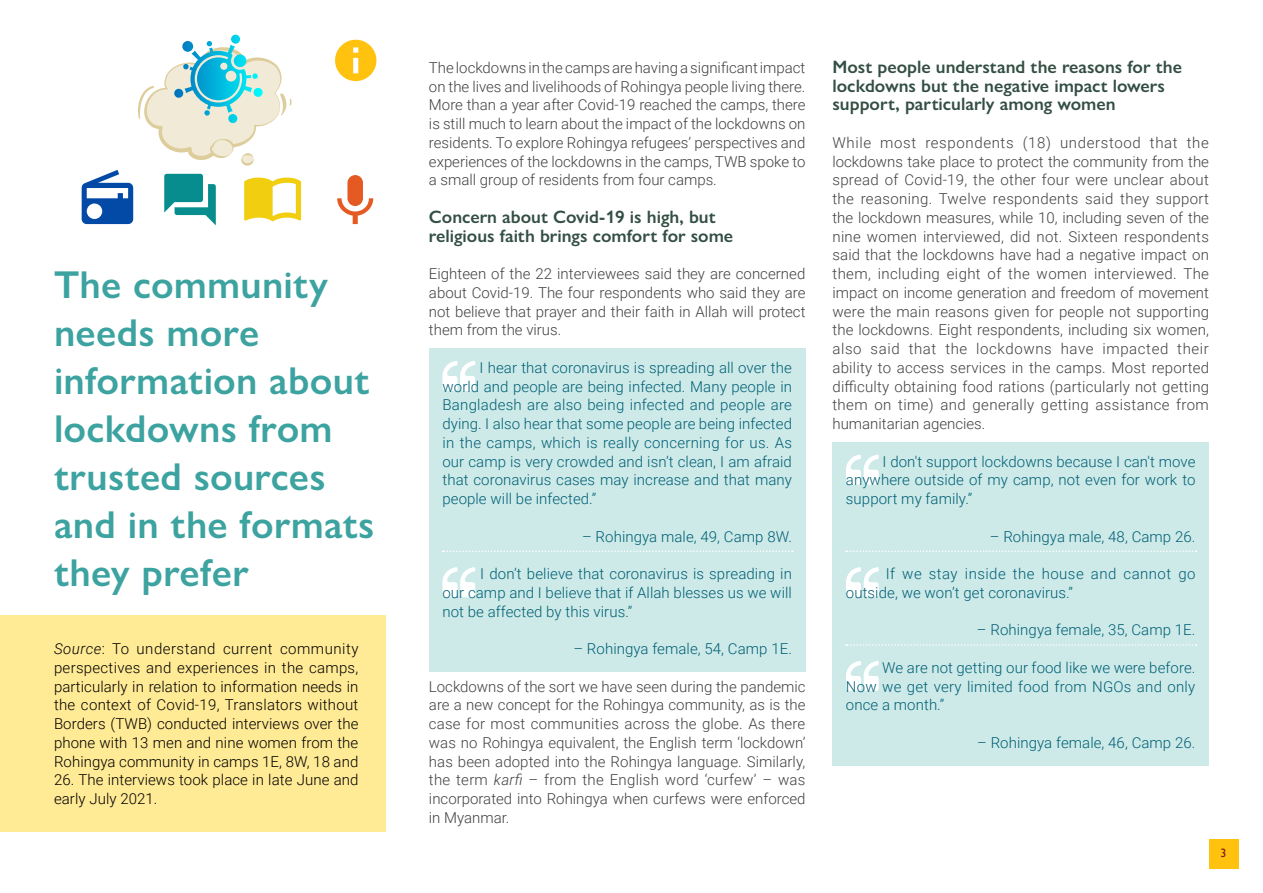
<style>
.page{position:relative;width:1263px;height:893px;background:#fff}
.page>*{position:absolute;margin:0;border:0;box-sizing:border-box;transform-origin:0 0}
.t1{font:600 39px/48px "Gill Sans Nova";letter-spacing:.005em;color:#3ca3a0}
.t2{font:600 18px/18.8px "Gill Sans Nova";color:#334e43}
.t3{font:300 15px/18.8px "Roboto";color:#414042;text-align:justify}
.t4{font:300 15px/18.8px "Roboto";letter-spacing:.005em;color:#005f75;text-align:justify}
.t5{font:300 15px/18.8px "Roboto";letter-spacing:.005em;color:#000;text-align:justify}
.t6{font:300 15px/18.8px "Roboto";letter-spacing:.03em;color:#005f75}
.t7{font:12px "Gill Sans";color:#89181a}
.s1{font-style:italic}
</style>
<div class="page">
<div style="left:429px;top:348px;width:376px;height:173px;background:#cdeae8"></div>
<div style="left:429px;top:517px;width:376px;height:42px;background:#cdeae8"></div>
<svg style="left:442px;top:550px;width:351px;height:2px"></svg>
<div style="left:429px;top:554px;width:376px;height:80px;background:#cdeae8"></div>
<div style="left:429px;top:629px;width:376px;height:42px;background:#cdeae8"></div>
<svg style="left:442px;top:361px;width:33px;height:30px"></svg>
<svg style="left:442px;top:567px;width:33px;height:30px"></svg>
<div style="left:832px;top:442px;width:377px;height:79px;background:#cdeae8"></div>
<div style="left:832px;top:517px;width:377px;height:42px;background:#cdeae8"></div>
<svg style="left:846px;top:550px;width:350px;height:2px"></svg>
<div style="left:832px;top:554px;width:377px;height:61px;background:#cdeae8"></div>
<div style="left:832px;top:610px;width:377px;height:42px;background:#cdeae8"></div>
<svg style="left:846px;top:644px;width:350px;height:2px"></svg>
<div style="left:832px;top:648px;width:377px;height:80px;background:#cdeae8"></div>
<div style="left:832px;top:723px;width:377px;height:42px;background:#cdeae8"></div>
<svg style="left:846px;top:455px;width:33px;height:30px"></svg>
<svg style="left:846px;top:567px;width:33px;height:30px"></svg>
<svg style="left:846px;top:661px;width:33px;height:30px"></svg>
<div style="left:0;top:615px;width:385px;height:216px;background:#ffea95"></div>
<svg style="left:335px;top:40px;width:41px;height:41px"></svg>
<svg style="left:337px;top:175px;width:36px;height:49px"></svg>
<svg style="left:82px;top:35px;width:219px;height:190px"></svg>
<div style="left:1209px;top:839px;width:29px;height:29px;background:#ffc20e"></div>
<h1 class="t1" style="left:54px;top:260px;width:322px">The community needs more information about lockdowns from trusted sources and in the formats they prefer</h1>
<p class="t5" style="left:54px;top:639px;width:306px"><span class="s1">Source</span>: To understand current community perspectives and experiences in the camps, particularly in relation to information needs in the context of Covid-19, Translators without Borders (TWB) conducted interviews over the phone with 13 men and nine women from the Rohingya community in camps 1E, 8W, 18 and</p>
<p class="t5" style="left:54px;top:770px;width:306px">26. The interviews took place in late June and early July 2021.</p>
<p class="t3" style="left:429px;top:57px;width:378px">The lockdowns in the camps are having a significant impact on the lives and livelihoods of Rohingya people living there.<br>More than a year after Covid-19 reached the camps, there is still much to learn about the impact of the lockdowns on residents. To explore Rohingya refugees’ perspectives and experiences of the lockdowns in the camps, TWB spoke to a small group of residents from four camps.</p>
<p class="t2" style="left:429px;top:207px;width:306px">Concern about Covid-19 is high, but religious faith brings comfort for some</p>
<p class="t3" style="left:429px;top:264px;width:378px">Eighteen of the 22 interviewees said they are concerned about Covid-19. The four respondents who said they are not believe that prayer and their faith in Allah will protect them from the virus.</p>
<p class="t4" style="left:442px;top:357px;width:351px;text-indent:37px">I hear that coronavirus is spreading all over the world and people are being infected. Many people in Bangladesh are also being infected and people are dying. I also hear that some people are being infected in the camps, which is really concerning for us. As our camp is very crowded and isn’t clean, I am afraid that coronavirus cases may increase and that many people will be infected.”</p>
<p class="t4" style="left:582px;top:526px;width:211px">– Rohingya male, 49, Camp 8W.</p>
<p class="t4" style="left:442px;top:564px;width:351px;text-indent:38px">I don’t believe that coronavirus is spreading in our camp and I believe that if Allah blesses us we will not be affected by this virus.”</p>
<p class="t4" style="left:573px;top:639px;width:220px">– Rohingya female, 54, Camp 1E.</p>
<p class="t3" style="left:429px;top:676px;width:378px">Lockdowns of the sort we have seen during the pandemic are a new concept for the Rohingya community, as is the case for most communities across the globe. As there was no Rohingya equivalent, the English term ‘lockdown’ has been adopted into the Rohingya language. Similarly, the term <span class="s1">karfi</span> – from the English word ‘curfew’ – was incorporated into Rohingya when curfews were enforced in Myanmar.</p>
<p class="t2" style="left:832px;top:57px;width:351px">Most people understand the reasons for the lockdowns but the negative impact lowers support, particularly among women</p>
<p class="t3" style="left:832px;top:132px;width:378px">While most respondents (18) understood that the lockdowns take place to protect the community from the spread of Covid-19, the other four were unclear about the reasoning. Twelve respondents said they support the lockdown measures, while 10, including seven of the nine women interviewed, did not. Sixteen respondents said that the lockdowns have had a negative impact on them, including eight of the women interviewed. The impact on income generation and freedom of movement were the main reasons given for people not supporting the lockdowns. Eight respondents, including six women, also said that the lockdowns have impacted their ability to access services in the camps. Most reported difficulty obtaining food rations (particularly not getting them on time) and generally getting assistance from humanitarian agencies.</p>
<p class="t4" style="left:846px;top:451px;width:351px;text-indent:37px">I don't support lockdowns because I can't move anywhere outside of my camp, not even for work to support my family.”</p>
<p class="t4" style="left:990px;top:526px;width:207px">– Rohingya male, 48, Camp 26.</p>
<p class="t6" style="left:846px;top:564px;width:351px;text-indent:40px">If we stay inside the house and cannot go outside, we won’t get coronavirus.”</p>
<p class="t4" style="left:977px;top:620px;width:220px">– Rohingya female, 35, Camp 1E.</p>
<p class="t4" style="left:846px;top:657px;width:351px;text-indent:36px">We are not getting our food like we were before.<br>Now we get very limited food from NGOs and only once a month.”</p>
<p class="t4" style="left:977px;top:732px;width:220px">– Rohingya female, 46, Camp 26.</p>
<p class="t7" style="left:1220px;top:846px;width:7px">3</p>
</div>
